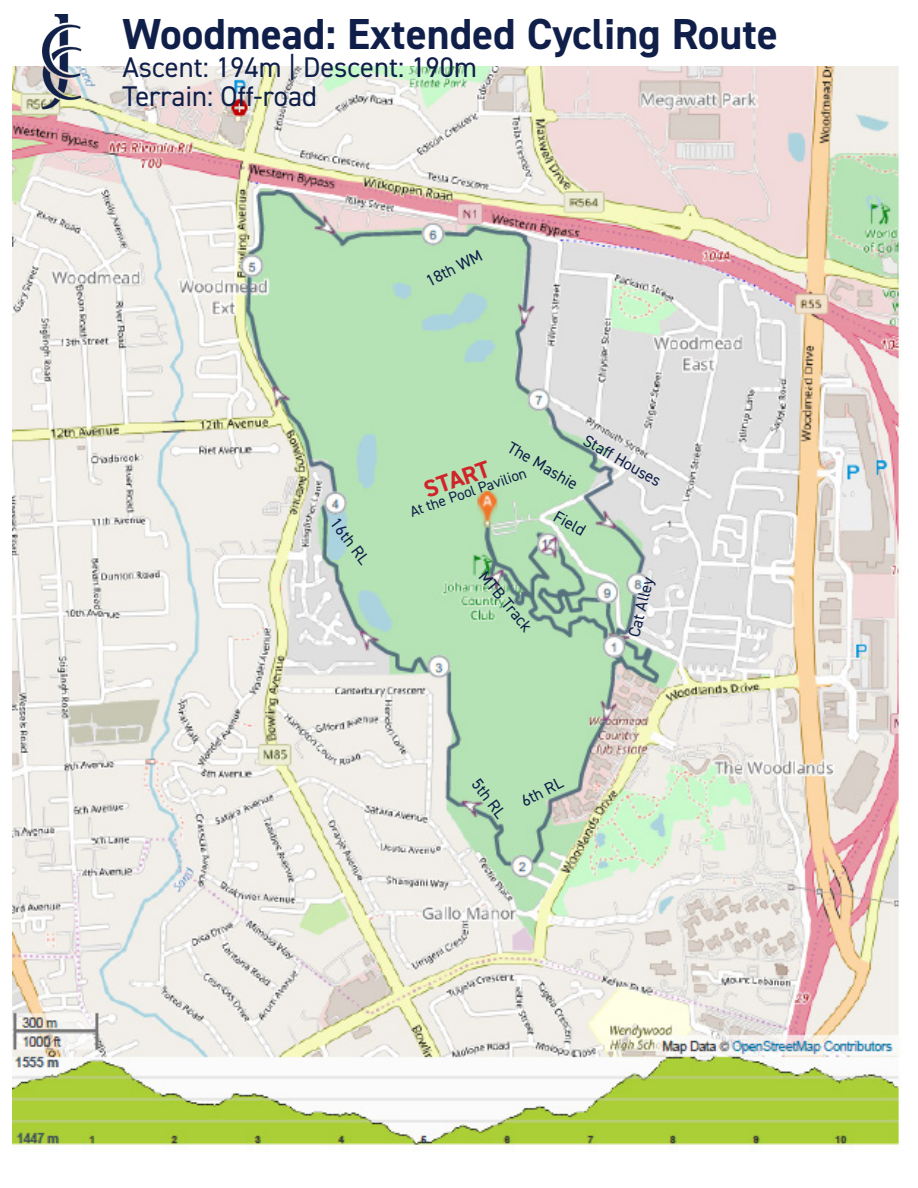
<style>
.page{position:relative;width:918px;height:1188px;background:#fff}
.page>*{position:absolute;margin:0;border:0;box-sizing:border-box;transform-origin:0 0}
.t1{font:700 43.5px "DIN2014";color:#101f49}
.t2{font:28.5px "DIN2014";color:#101f49}
.t3{font:700 24px "DIN2014";color:#d1232a}
.t4{font:16.5px "DIN2014";color:#101f49}
.t5{font:15px "DIN2014";color:#101f49}
</style>
<div class="page">
<img style="left:13px;top:67px;width:888px;height:1085px">
<img style="left:23px;top:15px;width:90px;height:103px">
<p class="t1" style="left:122px;top:5px;width:657px">Woodmead: Extended Cycling Route</p>
<p class="t2" style="left:122px;top:50px;width:356px">Ascent: 194m | Descent: 190m</p>
<p class="t2" style="left:122px;top:78px;width:196px">Terrain: Off-road</p>
<p class="t4" style="left:422px;top:272px;width:62px;rotate:-27deg">18th WM</p>
<p class="t4" style="left:590px;top:430px;width:89px;rotate:30deg">Staff Houses</p>
<p class="t4" style="left:514px;top:437px;width:80px;rotate:30deg">The Mashie</p>
<p class="t3" style="left:420px;top:475px;width:69px;rotate:-19deg">START</p>
<p class="t5" style="left:407px;top:503px;width:123px;rotate:-19deg">At the Pool Pavilion</p>
<p class="t4" style="left:342px;top:514px;width:54px;rotate:53deg">16th RL</p>
<p class="t4" style="left:560px;top:506px;width:35px;rotate:30deg">Field</p>
<p class="t4" style="left:490px;top:567px;width:74px;rotate:50deg">MTB Track</p>
<p class="t4" style="left:484px;top:775px;width:46px;rotate:53deg">5th RL</p>
<p class="t4" style="left:518px;top:792px;width:46px;rotate:-27deg">6th RL</p>
<p class="t4" style="left:624px;top:634px;width:63px;rotate:-76deg">Cat Alley</p>
</div>
